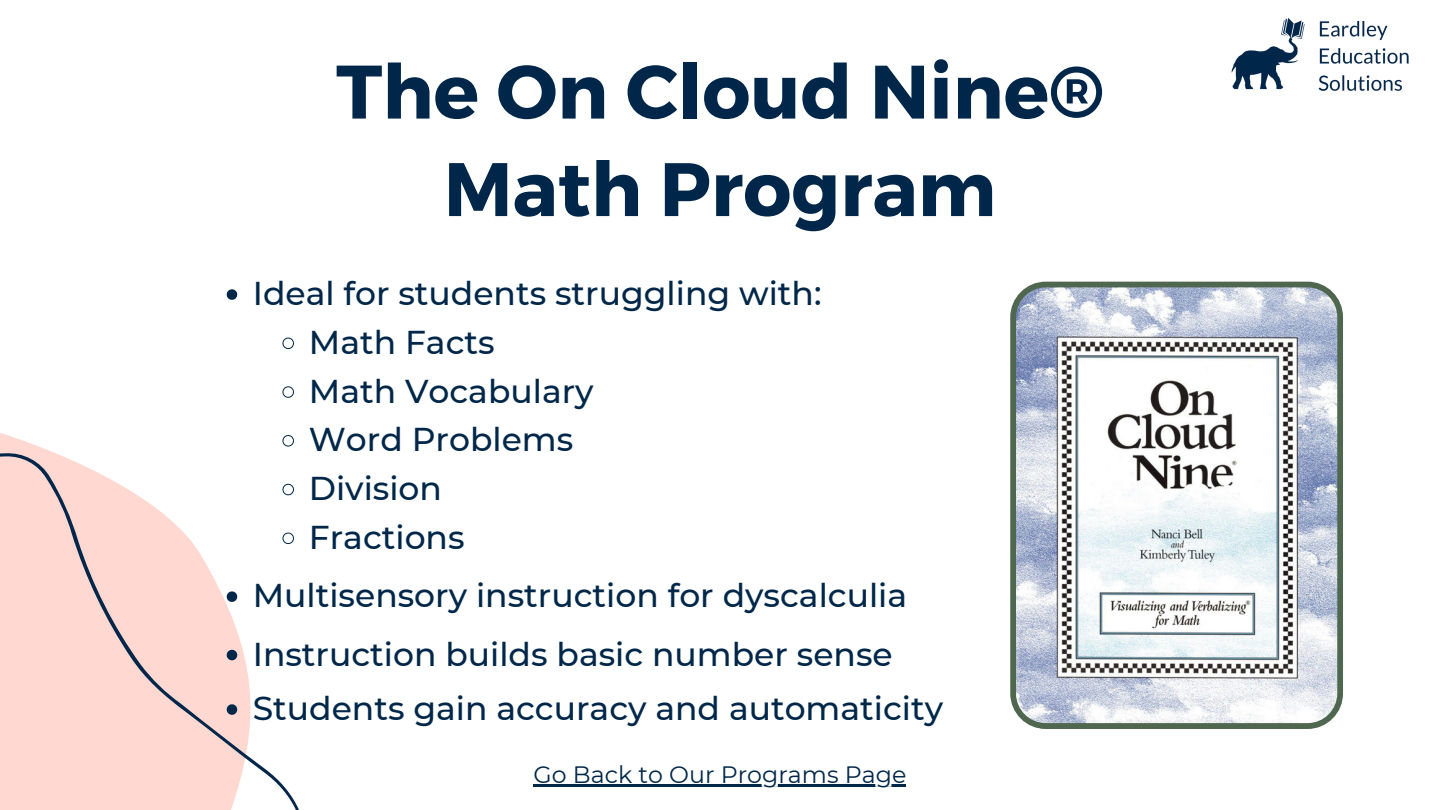
<style>
.page{position:relative;width:1440px;height:810px;background:#fff}
.page>*{position:absolute;margin:0;border:0;box-sizing:border-box;transform-origin:0 0}
.t1{font:700 75.6px/97.5px "Montserrat";color:#002749;text-align:center}
.t2{font:500 33px/48.8px "Montserrat";color:#002749}
.t3{font:23.7px "Montserrat";color:#002749}
</style>
<div class="page">
<svg style="left:0;top:433px;width:299px;height:377px;fill:#ffd8d2"></svg>
<svg style="left:1010px;top:282px;width:333px;height:447px"></svg>
<img style="left:1231px;top:18px;width:178px;height:73px">
<svg style="left:227px;top:289px;width:10px;height:11px"></svg>
<svg style="left:282px;top:337px;width:12px;height:12px"></svg>
<svg style="left:282px;top:386px;width:12px;height:12px"></svg>
<svg style="left:282px;top:435px;width:12px;height:12px"></svg>
<svg style="left:282px;top:483px;width:12px;height:13px"></svg>
<svg style="left:282px;top:532px;width:12px;height:12px"></svg>
<svg style="left:227px;top:591px;width:10px;height:11px"></svg>
<svg style="left:227px;top:704px;width:10px;height:11px"></svg>
<svg style="left:227px;top:650px;width:10px;height:10px"></svg>
<hr style="left:534px;top:784px;width:372px;height:2px;background:#002749">
<h1 class="t1" style="left:336px;top:39px;width:769px">The On Cloud Nine®<br>Math Program</h1>
<p class="t2" style="left:309px;top:269px;width:514px;text-indent:-56px">Ideal for students struggling with:<br>Math Facts<br>Math Vocabulary<br>Word Problems<br>Division<br>Fractions</p>
<p class="t2" style="left:253px;top:571px;width:656px">Multisensory instruction for dyscalculia</p>
<p class="t2" style="left:253px;top:629px;width:641px">Instruction builds basic number sense</p>
<p class="t2" style="left:253px;top:684px;width:692px">Students gain accuracy and automaticity</p>
<p class="t3" style="left:534px;top:760px;width:374px">Go Back to Our Programs Page</p>
</div>
